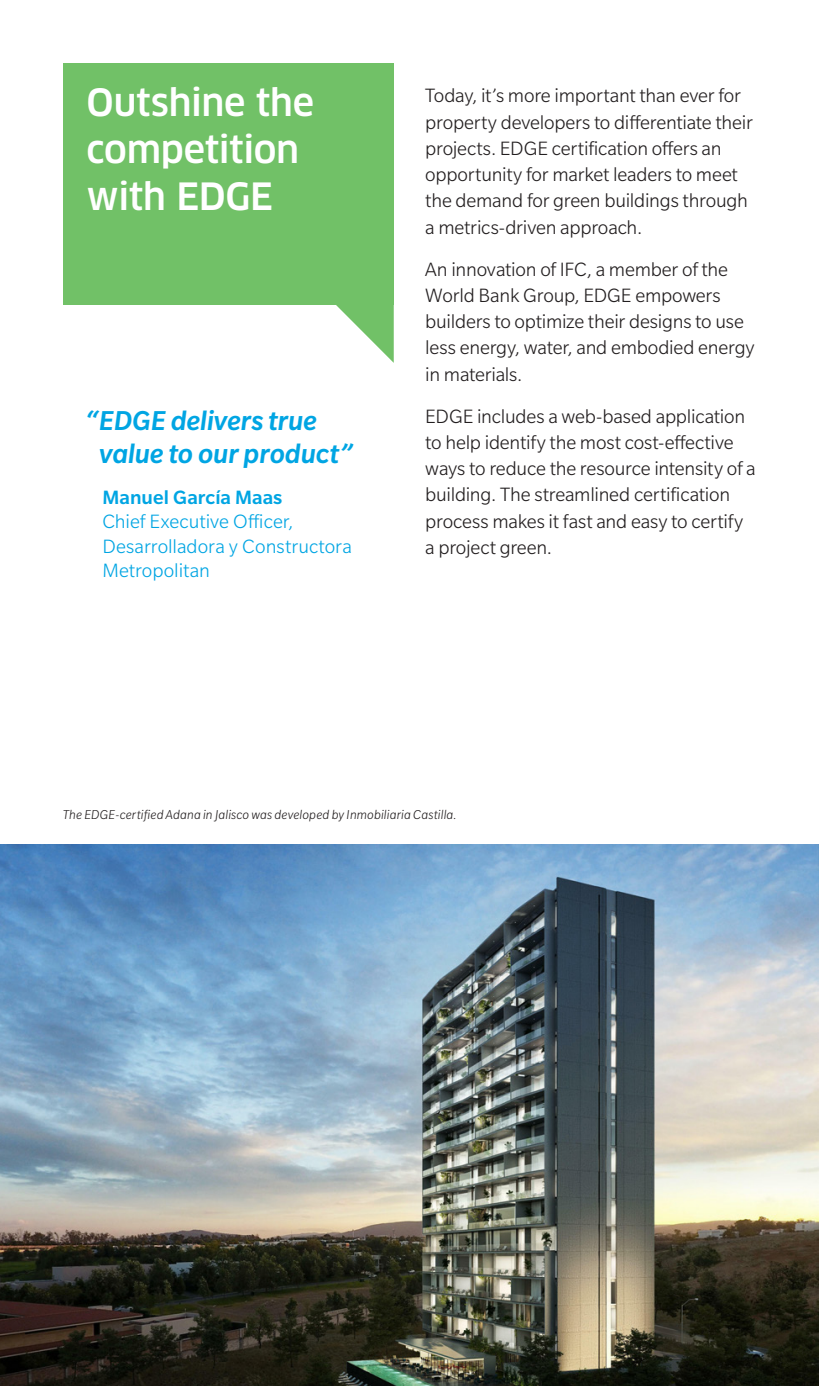
<style>
.page{position:relative;width:819px;height:1386px;background:#fff}
.page>*{position:absolute;margin:0;border:0;box-sizing:border-box;transform-origin:0 0}
.t1{font:500 36.75px/47.2px "Clan Pro";letter-spacing:-.015em;color:#fff}
.Quotes{font:italic 500 29.75px/33.2px "Slate Pro";color:#00a5e3}
.Body_Text{font:300 21px/26.2px "Slate Pro";letter-spacing:-.01em;color:#231f20}
.Quote_Caption{font:300 21px/24.5px "Slate Pro";color:#00a5e3}
.Photo_Captions{font:italic 300 14px "Slate Pro";letter-spacing:.01em;color:#231f20}
.s1{font-weight:500}
</style>
<div class="page">
<img style="left:0;top:845px;width:819px;height:541px">
<div style="left:63px;top:63px;width:331px;height:241px;background:#71c167"></div>
<svg style="left:335px;top:304px;width:59px;height:59px"></svg>
<p class="t1" style="left:87px;top:79px;width:229px">Outshine the competition with EDGE</p>
<p class="Quotes" style="left:99px;top:404px;width:255px;text-indent:-13px">“EDGE delivers true value to our product”</p>
<p class="Quote_Caption" style="left:102px;top:485px;width:193px"><span class="s1">Manuel García Maas<br></span>Chief Executive Officer,</p>
<p class="Quote_Caption" style="left:102px;top:534px;width:251px">Desarrolladora y Constructora<br>Metropolitan</p>
<p class="Body_Text" style="left:425px;top:82px;width:329px">Today, it’s more important than ever for property developers to differentiate their projects. EDGE certification offers an opportunity for market leaders to meet the demand for green buildings through a metrics-driven approach.</p>
<p class="Body_Text" style="left:425px;top:256px;width:331px">An innovation of IFC, a member of the<br>World Bank Group, EDGE empowers builders to optimize their designs to use less energy, water, and embodied energy in materials.</p>
<p class="Body_Text" style="left:425px;top:403px;width:332px">EDGE includes a web-based application to help identify the most cost-effective ways to reduce the resource intensity of a building. The streamlined certification process makes it fast and easy to certify a project green.</p>
<p class="Photo_Captions" style="left:63px;top:807px;width:395px">The EDGE-certified Adana in Jalisco was developed by Inmobiliaria Castilla.</p>
</div>
